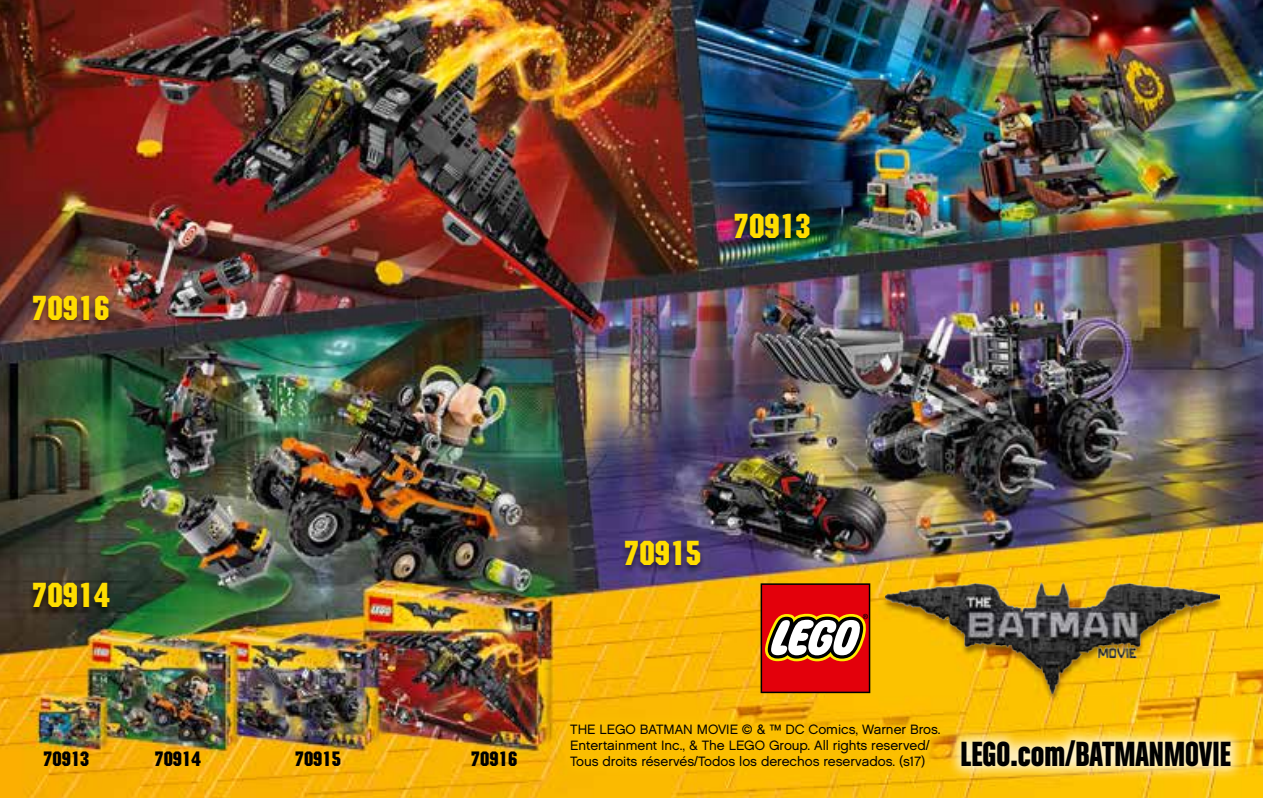
<style>
.page{position:relative;width:1263px;height:798px;background:#fff}
.page>*{position:absolute;margin:0;border:0;box-sizing:border-box;transform-origin:0 0}
.t1{font:700 37.12px "LEGO Chalet Comprime 80";color:#000}
.t2{font:33.75px "Machine";color:#fd0}
.t3{font:20.25px "Machine";color:#000}
.t4{font:13.5px/16.2px "LEGO Chalet 60";color:#000}
</style>
<div class="page">
<img style="left:0;top:0;width:1263px;height:797px">
<img style="left:886px;top:582px;width:333px;height:111px">
<svg style="left:761px;top:583px;width:109px;height:110px"></svg>
<div style="left:947px;top:725px;width:298px;height:55px;background:#fff;opacity:.75"></div>
<div style="left:556px;top:709px;width:397px;height:72px;background:#fcbf00"></div>
<h2 class="t2" style="left:32px;top:288px;width:79px">70916</h2>
<h2 class="t2" style="left:733px;top:206px;width:79px">70913</h2>
<h2 class="t2" style="left:32px;top:575px;width:79px">70914</h2>
<h3 class="t3" style="left:43px;top:746px;width:48px">70913</h3>
<h3 class="t3" style="left:154px;top:746px;width:48px">70914</h3>
<h3 class="t3" style="left:295px;top:746px;width:48px">70915</h3>
<h3 class="t3" style="left:471px;top:746px;width:48px">70916</h3>
<h2 class="t2" style="left:624px;top:532px;width:79px">70915</h2>
<p class="t4" style="left:570px;top:720px;width:372px">THE LEGO BATMAN MOVIE © &amp; ™ DC Comics, Warner Bros.<br>Entertainment Inc., &amp; The LEGO Group. All rights reserved/<br>Tous droits réservés/Todos los derechos reservados. (s17)</p>
<h1 class="t1" style="left:961px;top:731px;width:272px">LEGO.com/BATMANMOVIE</h1>
</div>
